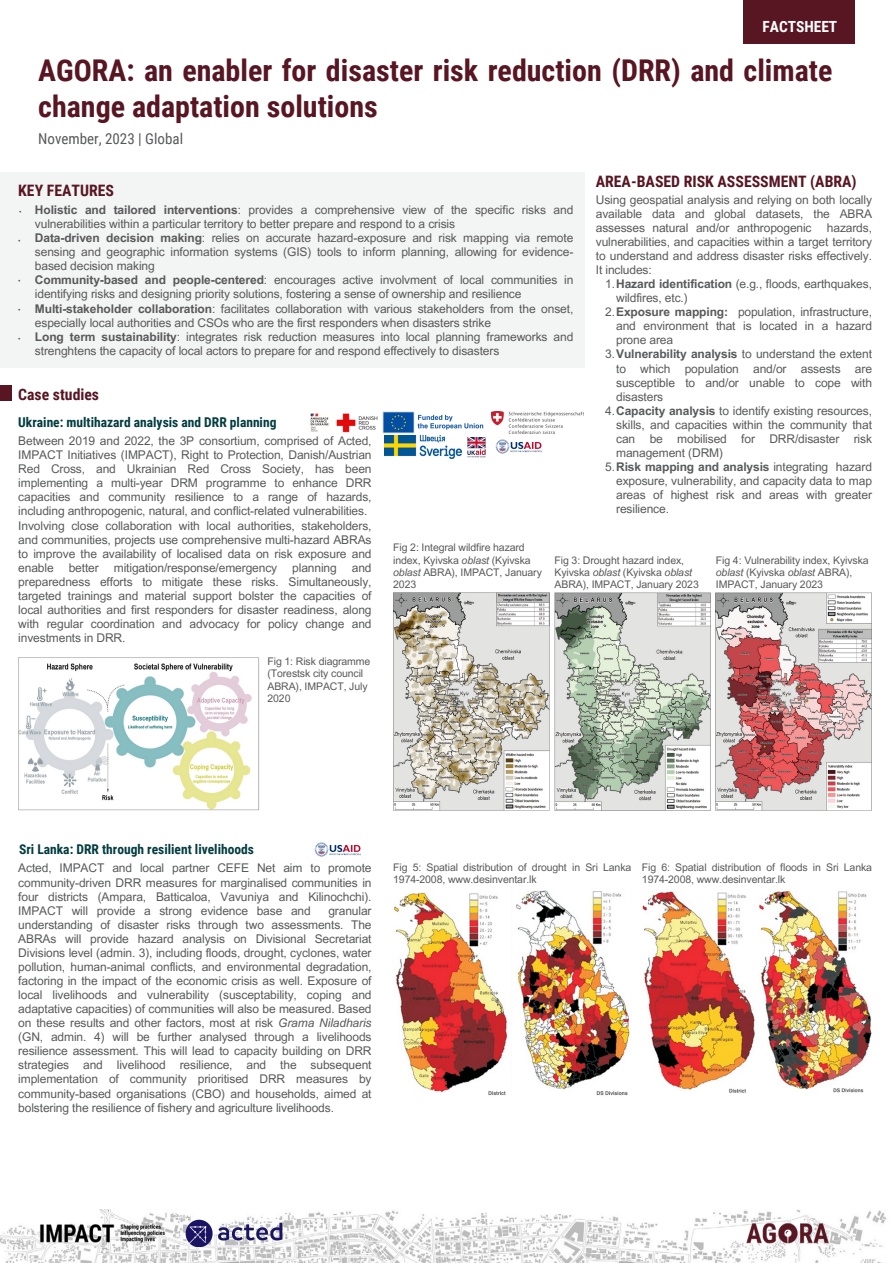
<style>
.page{position:relative;width:893px;height:1263px;background:#fff}
.page>*{position:absolute;margin:0;border:0;box-sizing:border-box;transform-origin:0 0}
.t1{font:700 30px/36px "Roboto Condensed";color:#581522}
.t2{font:700 15.75px "Roboto Condensed";color:#581522}
.t3{font:700 15.38px "Roboto Condensed";color:#fff}
.t4{font:15px "Roboto Condensed";color:#58595a}
.t5{font:700 13.5px "Roboto Condensed";color:#023c40}
.t6{font:12px/14.1px "Arial MT Pro";letter-spacing:-.01em;color:#58595a;text-align:justify}
.t7{font:12px/14.1px "Arial MT Pro";letter-spacing:-.01em;color:#59585a}
.t8{font:10.5px/12.4px "Arial MT Pro";letter-spacing:-.01em;color:#58595a}
.t9{font:6.75px "Arial MT Pro";color:#58595a}
.s1{font-weight:700}
.s2{font-style:italic}
</style>
<div class="page">
<img style="left:0;top:1209px;width:887px;height:54px">
<img style="left:738px;top:1217px;width:100px;height:32px">
<img style="left:38px;top:1224px;width:128px;height:18px">
<img style="left:186px;top:1219px;width:97px;height:28px">
<div style="left:0;top:172px;width:585px;height:195px;background:#f3f4f4"></div>
<div style="left:743px;top:0;width:112px;height:44px;background:#581522"></div>
<div style="left:0;top:385px;width:12px;height:16px;background:#581522"></div>
<img style="left:394px;top:892px;width:114px;height:204px">
<img style="left:516px;top:890px;width:114px;height:206px">
<img style="left:642px;top:890px;width:229px;height:203px">
<img style="left:18px;top:657px;width:242px;height:153px">
<img style="left:393px;top:593px;width:156px;height:217px">
<img style="left:554px;top:593px;width:157px;height:217px">
<img style="left:716px;top:593px;width:155px;height:217px">
<img style="left:314px;top:842px;width:47px;height:15px">
<img style="left:467px;top:437px;width:75px;height:21px">
<img style="left:310px;top:413px;width:19px;height:19px">
<img style="left:384px;top:436px;width:77px;height:22px">
<img style="left:383px;top:411px;width:200px;height:23px">
<img style="left:336px;top:413px;width:42px;height:20px">
<p class="t3" style="left:762px;top:18px;width:76px">FACTSHEET</p>
<p class="t1" style="left:38px;top:53px;width:795px">AGORA: an enabler for disaster risk reduction (DRR) and climate change adaptation solutions</p>
<p class="t4" style="left:38px;top:130px;width:146px">November, 2023 | Global</p>
<p class="t2" style="left:596px;top:172px;width:262px">AREA-BASED RISK ASSESSMENT (ABRA)</p>
<p class="t6" style="left:596px;top:194px;width:278px">Using geospatial analysis and relying on both locally available data and global datasets, the ABRA assesses natural and/or anthropogenic</p>
<p class="t2" style="left:18px;top:182px;width:97px">KEY FEATURES</p>
<p class="t7" style="left:35px;top:204px;width:540px"><span class="s1">Holistic and tailored interventions</span>: provides a comprehensive view of the specific risks and vulnerabilities within a particular territory to better prepare and respond to a crisis</p>
<p class="t7" style="left:35px;top:232px;width:540px;text-align:justify"><span class="s1">Data-driven decision making</span>: relies on accurate hazard-exposure and risk mapping via remote sensing and geographic information systems (GIS) tools to inform planning, allowing for evidence&shy;based decision making</p>
<p class="t7" style="left:35px;top:275px;width:540px"><span class="s1">Community-based and people-centered</span>: encourages active involvment of local communities in identifying risks and designing priority solutions, fostering a sense of ownership and resilience</p>
<p class="t7" style="left:35px;top:303px;width:540px"><span class="s1">Multi-stakeholder collaboration</span>: facilitates collaboration with various stakeholders from the onset, especially local authorities and CSOs who are the first responders when disasters strike</p>
<p class="t7" style="left:35px;top:331px;width:540px"><span class="s1">Long term sustainability</span>: integrates risk reduction measures into local planning frameworks and strenghtens the capacity of local actors to prepare for and respond effectively to disasters</p>
<p class="t9" style="left:19px;top:209px;width:4px">•</p>
<p class="t6" style="left:596px;top:222px;width:278px;text-indent:231px">hazards, vulnerabilities, and capacities within a target territory to understand and address disaster risks effectively.<br>It includes:</p>
<p class="t6" style="left:616px;top:278px;width:257px;text-indent:-11px">1.<span class="s1">Hazard identification</span> (e.g., floods, earthquakes, wildfires, etc.)</p>
<p class="t6" style="left:616px;top:306px;width:257px;text-indent:-11px">2.<span class="s1">Exposure mapping:</span> population, infrastructure, and environment that is located in a hazard prone area</p>
<p class="t6" style="left:616px;top:349px;width:257px;text-indent:-11px">3.<span class="s1">Vulnerability analysis</span> to understand the extent to which population and/or assests are susceptible to and/or unable to cope with disasters</p>
<p class="t6" style="left:616px;top:405px;width:257px;text-indent:-11px">4.<span class="s1">Capacity analysis</span> to identify existing resources, skills, and capacities within the community that can be mobilised for DRR/disaster risk management (DRM)</p>
<p class="t6" style="left:616px;top:461px;width:257px;text-indent:-11px">5.<span class="s1">Risk mapping and analysis</span> integrating hazard exposure, vulnerability, and capacity data to map areas of highest risk and areas with greater resilience.</p>
<p class="t9" style="left:18px;top:238px;width:4px">•</p>
<p class="t9" style="left:18px;top:278px;width:4px">•</p>
<p class="t9" style="left:18px;top:307px;width:4px">•</p>
<p class="t9" style="left:18px;top:336px;width:4px">•</p>
<p class="t2" style="left:18px;top:385px;width:82px">Case studies</p>
<p class="t5" style="left:18px;top:414px;width:260px">Ukraine: multihazard analysis and DRR planning</p>
<p class="t6" style="left:18px;top:435px;width:355px">Between 2019 and 2022, the 3P consortium, comprised of Acted, IMPACT Initiatives (IMPACT), Right to Protection, Danish/Austrian Red Cross, and Ukrainian Red Cross Society, has been implementing a multi-year DRM programme to enhance DRR capacities and community resilience to a range of hazards, including anthropogenic, natural, and conflict-related vulnerabilities.</p>
<p class="t6" style="left:18px;top:520px;width:355px">Involving close collaboration with local authorities, stakeholders, and communities, projects use comprehensive multi-hazard ABRAs to improve the availability of localised data on risk exposure and enable</p>
<p class="t8" style="left:393px;top:543px;width:150px">Fig 2: Integral wildfire hazard index, Kyivska <span class="s2">oblast</span> (Kyivska <span class="s2">oblast</span> ABRA), IMPACT, January<br>2023</p>
<p class="t8" style="left:554px;top:555px;width:146px">Fig 3: Drought hazard index,<br>Kyivska <span class="s2">oblast</span> (Kyivska <span class="s2">oblast<br></span>ABRA), IMPACT, January 2023</p>
<p class="t8" style="left:716px;top:555px;width:154px">Fig 4: Vulnerability index, Kyivska <span class="s2">oblast</span> (Kyivska <span class="s2">oblast</span> ABRA),<br>IMPACT, January 2023</p>
<p class="t6" style="left:69px;top:562px;width:32px">better</p>
<p class="t6" style="left:114px;top:562px;width:165px">mitigation/response/emergency</p>
<p class="t6" style="left:292px;top:562px;width:46px">planning</p>
<p class="t6" style="left:18px;top:562px;width:355px;text-indent:333px">and preparedness efforts to mitigate these risks. Simultaneously, targeted trainings and material support bolster the capacities of local authorities and first responders for disaster readiness, along with regular coordination and advocacy for policy change and investments in DRR.</p>
<p class="t8" style="left:267px;top:656px;width:104px">Fig 1: Risk diagramme (Torestsk city council<br>ABRA), IMPACT, July<br>2020</p>
<p class="t5" style="left:19px;top:841px;width:236px">Sri Lanka: DRR through resilient livelihoods</p>
<p class="t6" style="left:18px;top:863px;width:355px">Acted, IMPACT and local partner CEFE Net aim to promote community-driven DRR measures for marginalised communities in four districts (Ampara, Batticaloa, Vavuniya and Kilinochchi).<br>IMPACT will provide a strong evidence base and</p>
<p class="t6" style="left:18px;top:905px;width:355px;text-indent:310px">granular understanding of disaster risks through two assessments. The ABRAs will provide hazard analysis on Divisional Secretariat Divisions level (admin. 3), including floods, drought, cyclones, water pollution, human-animal conflicts, and environmental degradation, factoring in the impact of the economic crisis as well. Exposure of local livelihoods and vulnerability (susceptability, coping and adaptative capacities) of communities will also be measured. Based on these results and other factors, most at risk <span class="s2">Grama Niladharis </span>(GN, admin. 4) will be further analysed through a livelihoods resilience assessment. This will lead to capacity building on DRR strategies and livelihood resilience, and the subsequent implementation of community prioritised DRR measures by community-based organisations (CBO) and households, aimed at bolstering the resilience of fishery and agriculture livelihoods.</p>
<p class="t8" style="left:393px;top:862px;width:240px">Fig 5: Spatial distribution of drought in Sri Lanka<br>1974-2008, www.desinventar.lk</p>
<p class="t8" style="left:642px;top:862px;width:232px">Fig 6: Spatial distribution of floods in Sri Lanka<br>1974-2008, www.desinventar.lk</p>
</div>
